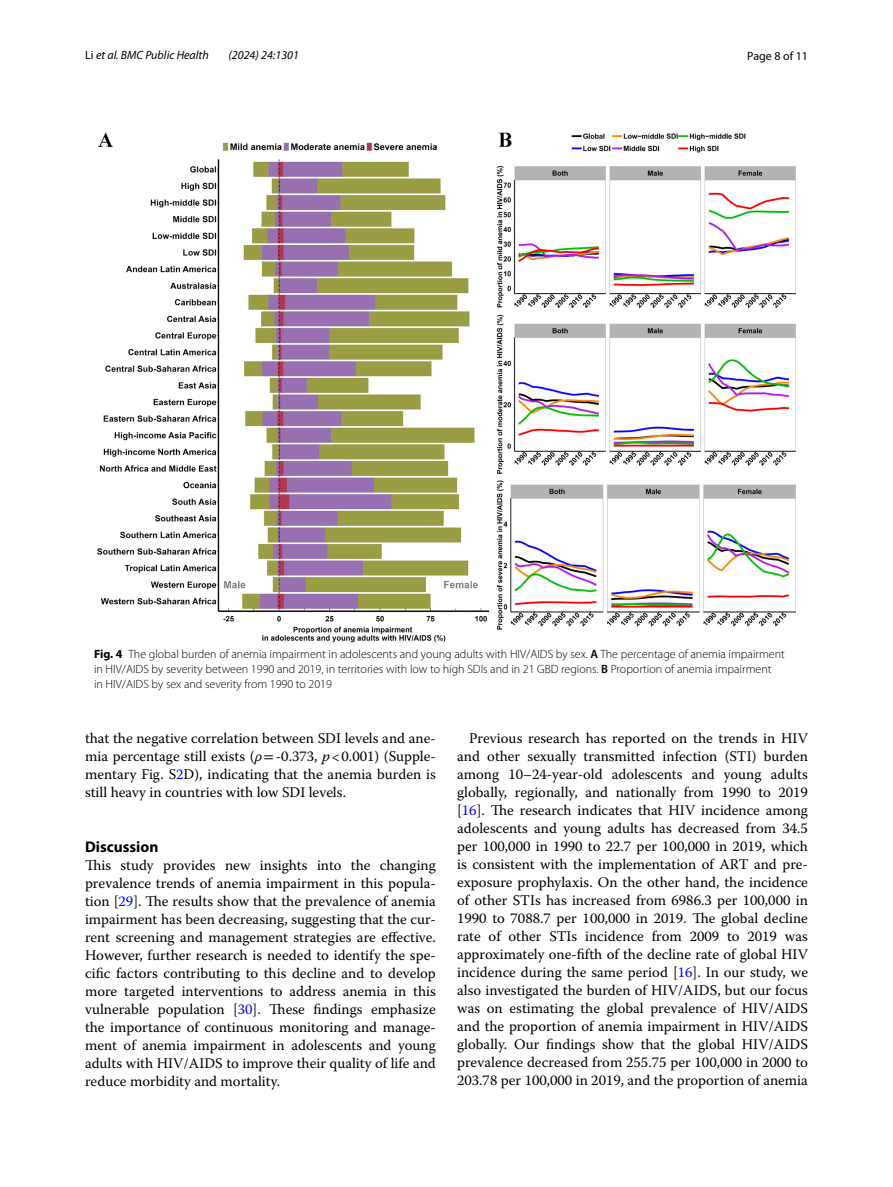
<style>
.page{position:relative;width:893px;height:1187px;background:#fff}
.page>*{position:absolute;margin:0;border:0;box-sizing:border-box;transform-origin:0 0}
.t1{font:700 15.45px "Myriad Pro";color:#000}
.t2{font:14.7px/18px "Warnock Pro";color:#000;text-align:justify}
.t3{font:300 12px/15px "Myriad Pro";color:#000}
.t4{font:italic 12px "Myriad Pro";color:#000}
.t5{font:12px "Myriad Pro";color:#000}
.s1{font-style:normal}
.s2{font-weight:700}
.s3{font-weight:600}
.s4{font-family:"Warnock Pro It 2"}
.s5{font-family:"STIX"}
.s6{color:#00f}
</style>
<div class="page">
<img style="left:97px;top:133px;width:699px;height:509px">
<p class="t4" style="left:85px;top:48px;width:125px"><span class="s1">Li</span> et al. BMC Public Health</p>
<p class="t4" style="left:228px;top:48px;width:72px">(2024) 24:1301</p>
<p class="t5" style="left:747px;top:48px;width:62px">Page 8 of 11</p>
<p class="t3" style="left:94px;top:646px;width:692px"><span class="s2">Fig. 4</span> The global burden of anemia impairment in adolescents and young adults with HIV/AIDS by sex. <span class="s3">A</span> The percentage of anemia impairment in HIV/AIDS by severity between 1990 and 2019, in territories with low to high SDIs and in 21 GBD regions. <span class="s3">B</span> Proportion of anemia impairment<br>in HIV/AIDS by sex and severity from 1990 to 2019</p>
<p class="t2" style="left:85px;top:728px;width:352px">that the negative correlation between SDI levels and ane&shy;mia percentage still exists (<span class="s4">ρ</span><span class="s5">=</span>-0.373, <span class="s4">p</span>&lt;0.001) (Supple&shy;mentary Fig. S<span class="s6">2</span>D), indicating that the anemia burden is still heavy in countries with low SDI levels.</p>
<p class="t1" style="left:85px;top:836px;width:75px">Discussion</p>
<p class="t2" style="left:85px;top:855px;width:352px">This study provides new insights into the changing prevalence trends of anemia impairment in this popula&shy;tion [<span class="s6">29</span>]. The results show that the prevalence of anemia impairment has been decreasing, suggesting that the cur&shy;rent screening and management strategies are effective.<br>However, further research is needed to identify the spe&shy;cific factors contributing to this decline and to develop more targeted interventions to address anemia in this vulnerable population [<span class="s6">30</span>]. These findings emphasize the importance of continuous monitoring and manage&shy;ment of anemia impairment in adolescents and young adults with HIV/AIDS to improve their quality of life and reduce morbidity and mortality.</p>
<p class="t2" style="left:457px;top:728px;width:352px;text-indent:12px">Previous research has reported on the trends in HIV and other sexually transmitted infection (STI) burden among 10–24-year-old adolescents and young adults globally, regionally, and nationally from 1990 to 2019 [<span class="s6">16</span>]. The research indicates that HIV incidence among adolescents and young adults has decreased from 34.5 per 100,000 in 1990 to 22.7 per 100,000 in 2019, which is consistent with the implementation of ART and pre&shy;exposure prophylaxis. On the other hand, the incidence of other STIs has increased from 6986.3 per 100,000 in 1990 to 7088.7 per 100,000 in 2019. The global decline rate of other STIs incidence from 2009 to 2019 was approximately one-fifth of the decline rate of global HIV incidence during the same period [<span class="s6">16</span>]. In our study, we also investigated the burden of HIV/AIDS, but our focus was on estimating the global prevalence of HIV/AIDS and the proportion of anemia impairment in HIV/AIDS globally. Our findings show that the global HIV/AIDS prevalence decreased from 255.75 per 100,000 in 2000 to 203.78 per 100,000 in 2019, and the proportion of anemia</p>
</div>
